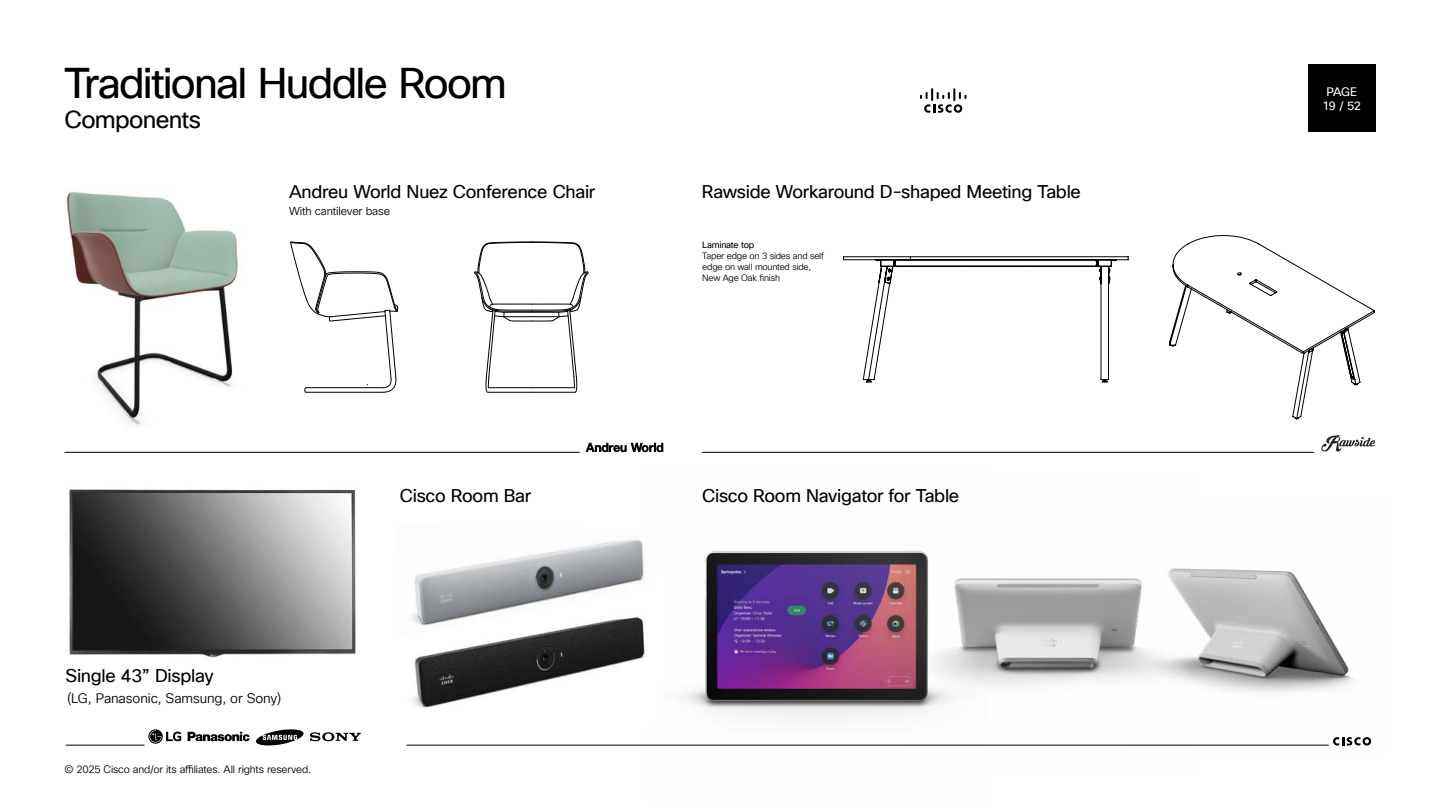
<style>
.page{position:relative;width:1440px;height:810px;background:#fff}
.page>*{position:absolute;margin:0;border:0;box-sizing:border-box;transform-origin:0 0}
.t1{font:42px "Cisco Sans TT";letter-spacing:-.04em;color:#000}
.t2{font:24px "Cisco Sans TT";letter-spacing:-.03em;color:#000}
.t3{font:18px "Cisco Sans TT";letter-spacing:-.015em;color:#000}
.t4{font:13.5px "Cisco Sans TT Light";letter-spacing:-.005em;color:#000}
.t5{font:12px/13.5px "Cisco Sans TT";letter-spacing:-.045em;color:#fff;text-align:center}
.t6{font:11.25px "Cisco Sans TT Light";letter-spacing:-.015em;color:#000}
.t7{font:10.5px "Cisco Sans TT Light";letter-spacing:-.015em;color:#000}
.t8{font:9px/11.2px "Cisco Sans TT Light";letter-spacing:-.025em;color:#000}
.t9{font:9px "Cisco Sans TT";letter-spacing:-.025em;color:#000}
</style>
<div class="page">
<img style="left:66px;top:191px;width:172px;height:235px">
<img style="left:646px;top:551px;width:254px;height:194px">
<img style="left:1195px;top:569px;width:177px;height:176px">
<img style="left:900px;top:551px;width:295px;height:194px">
<svg style="left:843px;top:256px;width:286px;height:127px"></svg>
<svg style="left:1169px;top:235px;width:206px;height:185px"></svg>
<img style="left:411px;top:638px;width:251px;height:86px">
<img style="left:411px;top:539px;width:252px;height:99px">
<hr style="left:702px;top:452px;width:612px;height:1px;background:#000">
<hr style="left:64px;top:452px;width:516px;height:1px;background:#000">
<svg style="left:290px;top:241px;width:109px;height:152px"></svg>
<svg style="left:474px;top:241px;width:115px;height:152px"></svg>
<svg style="left:1321px;top:435px;width:54px;height:17px"></svg>
<svg style="left:1333px;top:737px;width:38px;height:9px"></svg>
<hr style="left:407px;top:745px;width:922px;height:1px;background:#000">
<img style="left:69px;top:489px;width:287px;height:169px">
<hr style="left:66px;top:745px;width:79px;height:1px;background:#000">
<svg style="left:310px;top:732px;width:51px;height:9px"></svg>
<svg style="left:148px;top:729px;width:15px;height:15px"></svg>
<svg style="left:150px;top:731px;width:31px;height:12px"></svg>
<svg style="left:188px;top:729px;width:116px;height:17px"></svg>
<svg style="left:586px;top:443px;width:77px;height:9px"></svg>
<div style="left:1308px;top:64px;width:68px;height:68px;background:#000"></div>
<svg style="left:920px;top:88px;width:46px;height:25px"></svg>
<h1 class="t1" style="left:64px;top:56px;width:444px">Traditional Huddle Room</h1>
<h2 class="t2" style="left:64px;top:104px;width:138px">Components</h2>
<p class="t3" style="left:289px;top:180px;width:308px">Andreu World Nuez Conference Chair</p>
<p class="t6" style="left:289px;top:204px;width:103px">With cantilever base</p>
<p class="t3" style="left:66px;top:664px;width:150px">Single 43” Display</p>
<p class="t4" style="left:67px;top:689px;width:216px">(LG, Panasonic, Samsung, or Sony)</p>
<p class="t7" style="left:64px;top:763px;width:248px">© 2025 Cisco and/or its affiliates. All rights reserved.</p>
<p class="t3" style="left:400px;top:484px;width:133px">Cisco Room Bar</p>
<p class="t3" style="left:702px;top:180px;width:381px">Rawside Workaround D-shaped Meeting Table</p>
<p class="t9" style="left:702px;top:239px;width:54px">Laminate top</p>
<p class="t8" style="left:702px;top:250px;width:123px">Taper edge on 3 sides and self edge on wall mounted side,<br>New Age Oak finish</p>
<p class="t3" style="left:702px;top:484px;width:259px">Cisco Room Navigator for Table</p>
<p class="t5" style="left:1322px;top:86px;width:40px">PAGE<br>19 / 52</p>
</div>
